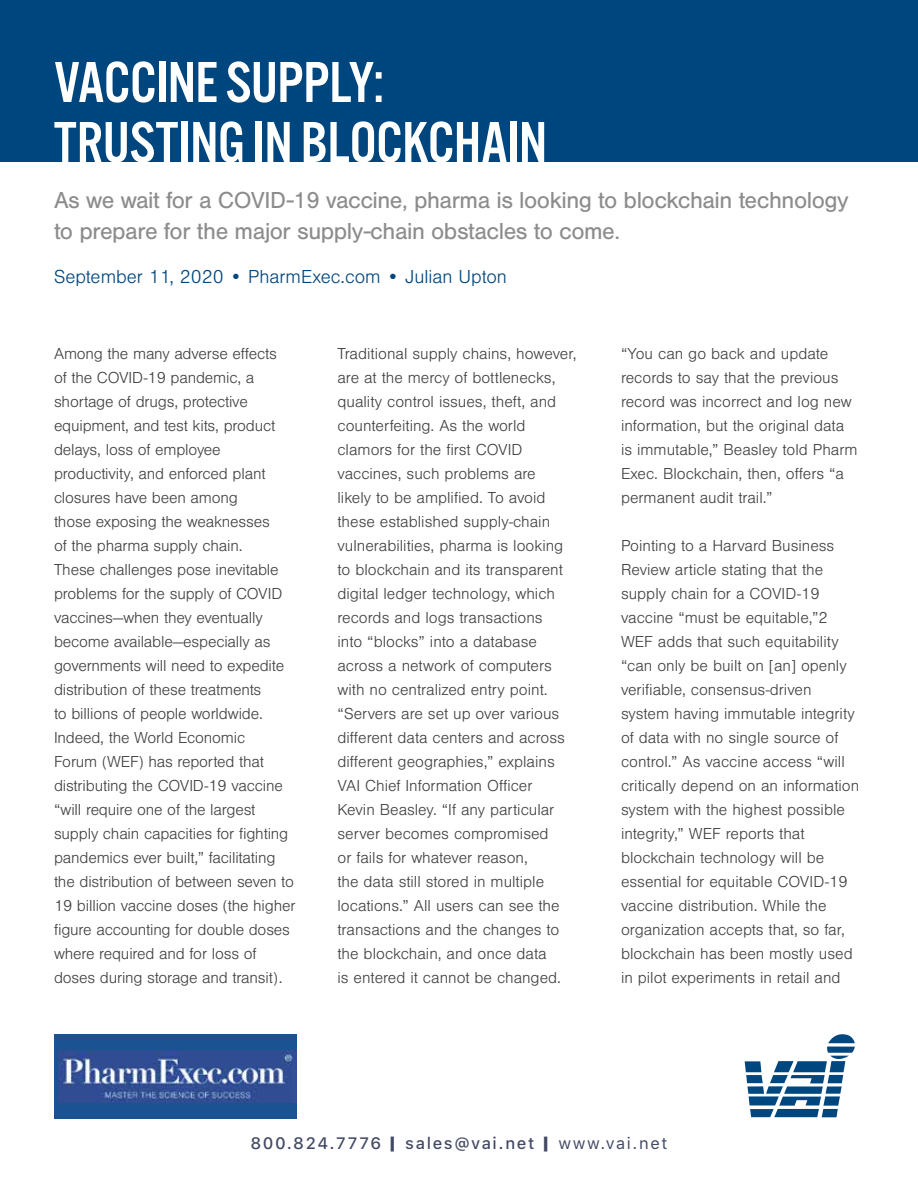
<style>
.page{position:relative;width:918px;height:1188px;background:#fff}
.page>*{position:absolute;margin:0;border:0;box-sizing:border-box;transform-origin:0 0}
.t1{font:60px/60px "Alternate Got No 3 D";letter-spacing:-.01em;color:#fff}
.t2{font:24px/31.5px "Nimbus San";letter-spacing:-.02em;color:#8c8c8c}
.t3{font:300 19.5px "Nimbus San";color:#00467e}
.t4{font:300 16.5px/24px "Nimbus San";color:#404040}
.t5{font:500 16.5px "SF Pro Text";letter-spacing:.1em;color:#424964}
.s1{font-weight:900}
.s2{font-weight:400}
</style>
<div class="page">
<div style="left:0;top:0;width:918px;height:161px;background:#00467e"></div>
<svg style="left:745px;top:1034px;width:110px;height:83px"></svg>
<div style="left:54px;top:1034px;width:243px;height:84px;background:#1b5292"></div>
<img style="left:58px;top:1050px;width:239px;height:52px">
<h1 class="t1" style="left:54px;top:54px;width:495px">VACCINE SUPPLY:<br>TRUSTING IN BLOCKCHAIN</h1>
<h2 class="t2" style="left:54px;top:184px;width:796px">As we wait for a COVID-19 vaccine, pharma is looking to blockchain technology to prepare for the major supply-chain obstacles to come.</h2>
<p class="t3" style="left:54px;top:267px;width:455px">September 11, 2020 • PharmExec.com • Julian Upton</p>
<p class="t4" style="left:54px;top:342px;width:243px">Among the many adverse effects<br>of the COVID-19 pandemic, a shortage of drugs, protective equipment, and test kits, product delays, loss of employee productivity, and enforced plant closures have been among<br>those exposing the weaknesses<br>of the pharma supply chain.<br>These challenges pose inevitable problems for the supply of COVID vaccines—when they eventually become available—especially as governments will need to expedite distribution of these treatments<br>to billions of people worldwide.<br>Indeed, the World Economic<br>Forum (WEF) has reported that distributing the COVID-19 vaccine “will require one of the largest supply chain capacities for fighting pandemics ever built,” facilitating the distribution of between seven to<br>19 billion vaccine doses (the higher figure accounting for double doses where required and for loss of doses during storage and transit).</p>
<p class="t4" style="left:338px;top:342px;width:241px">Traditional supply chains, however, are at the mercy of bottlenecks, quality control issues, theft, and counterfeiting. As the world clamors for the first COVID vaccines, such problems are<br>likely to be amplified. To avoid these established supply-chain vulnerabilities, pharma is looking to blockchain and its transparent digital ledger technology, which records and logs transactions<br>into “blocks” into a database across a network of computers with no centralized entry point. “Servers are set up over various different data centers and across different geographies,” explains<br>VAI Chief Information Officer<br>Kevin Beasley. “If any particular server becomes compromised<br>or fails for whatever reason,<br>the data still stored in multiple locations.” All users can see the transactions and the changes to the blockchain, and once data<br>is entered it cannot be changed.</p>
<p class="t4" style="left:621px;top:342px;width:238px">“You can go back and update records to say that the previous record was incorrect and log new information, but the original data is immutable,” Beasley told Pharm<br>Exec. Blockchain, then, offers “a permanent audit trail.”</p>
<p class="t4" style="left:621px;top:534px;width:240px">Pointing to a Harvard Business<br>Review article stating that the supply chain for a COVID-19 vaccine “must be equitable,”2<br>WEF adds that such equitability “can only be built on [an] openly verifiable, consensus-driven system having immutable integrity of data with no single source of control.” As vaccine access “will critically depend on an information system with the highest possible integrity,” WEF reports that blockchain technology will be essential for equitable COVID-19 vaccine distribution. While the organization accepts that, so far, blockchain has been mostly used in pilot experiments in retail and</p>
<p class="t5" style="left:250px;top:1134px;width:419px">800.824.7776 <span class="s1">|</span> sales@vai.net <span class="s1">|</span> <span class="s2">www.vai.net</span></p>
</div>
